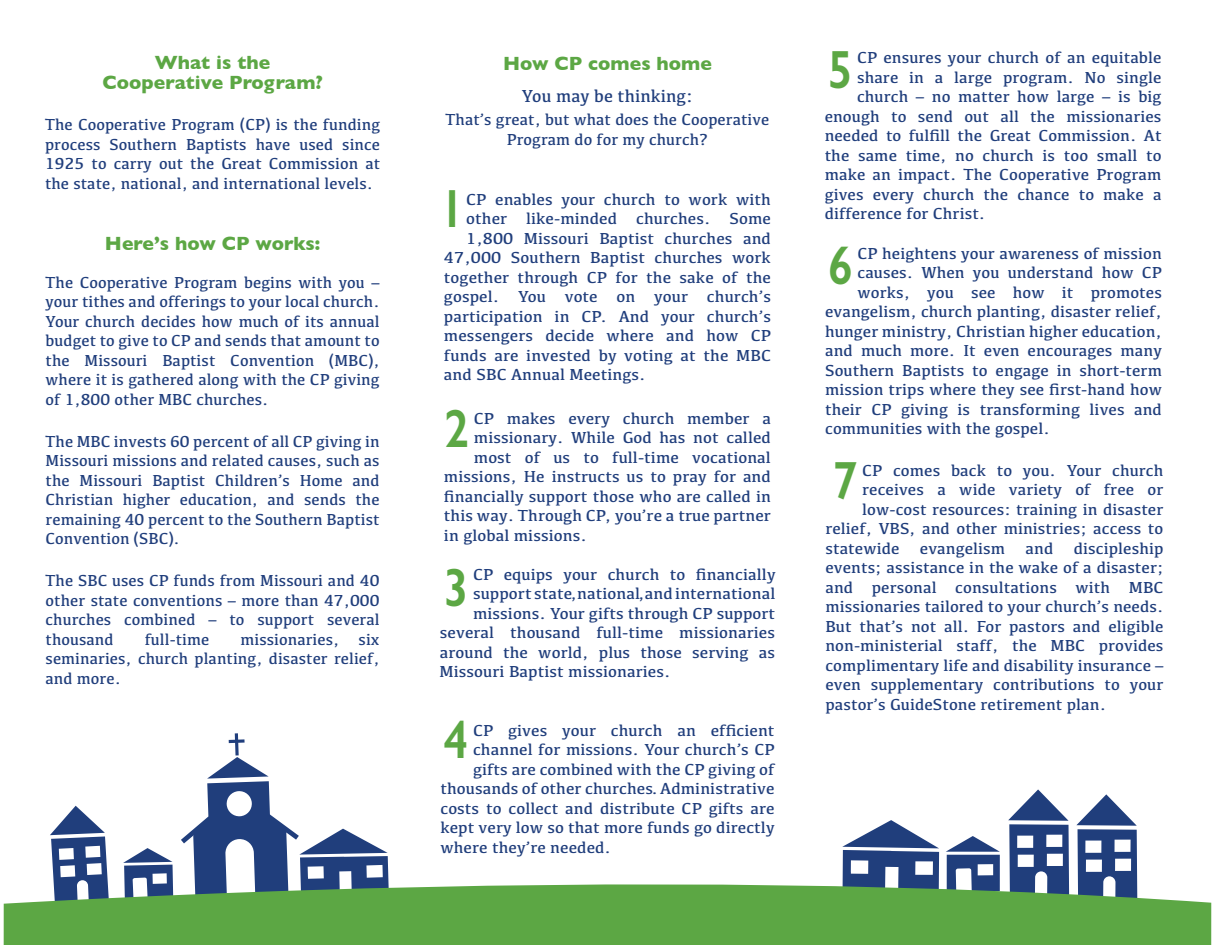
<style>
.page{position:relative;width:1215px;height:945px;background:#fff}
.page>*{position:absolute;margin:0;border:0;box-sizing:border-box;transform-origin:0 0}
.t1{font:600 54px "Gill Sans";color:#5ca744;scale:.87 1}
.t2{font:700 19.5px/19.5px "Gill Sans";letter-spacing:.005em;color:#5ca744;text-align:center}
.t3{font:18px "Kefa";letter-spacing:.005em;color:#203e7c}
.t4{font:16.5px/19.5px "Kefa";letter-spacing:.005em;color:#203e7c;text-align:justify}
</style>
<div class="page">
<svg style="left:123px;top:848px;width:50px;height:31px"></svg>
<svg style="left:181px;top:733px;width:208px;height:146px"></svg>
<svg style="left:50px;top:806px;width:58px;height:73px"></svg>
<svg style="left:842px;top:820px;width:97px;height:59px"></svg>
<svg style="left:946px;top:836px;width:54px;height:43px"></svg>
<svg style="left:1008px;top:789px;width:61px;height:90px"></svg>
<svg style="left:1076px;top:794px;width:61px;height:85px"></svg>
<svg style="left:4px;top:879px;width:1207px;height:66px;background:#69a95c"></svg>
<p class="t2" style="left:102px;top:53px;width:222px">What is the<br>Cooperative Program?</p>
<p class="t4" style="left:45px;top:115px;width:337px">The Cooperative Program (CP) is the funding process Southern Baptists have used since 1925 to carry out the Great Commission at the state, national, and international levels.</p>
<p class="t2" style="left:105px;top:233px;width:217px">Here’s how CP works:</p>
<p class="t4" style="left:46px;top:272px;width:336px">The Cooperative Program begins with you – your tithes and offerings to your local church.<br>Your church decides how much of its annual budget to give to CP and sends that amount to the Missouri Baptist Convention (MBC), where it is gathered along with the CP giving of 1,800 other MBC churches.</p>
<p class="t4" style="left:46px;top:431px;width:336px">The MBC invests 60 percent of all CP giving in Missouri missions and related causes, such as the Missouri Baptist Children’s Home and Christian higher education, and sends the remaining 40 percent to the Southern Baptist Convention (SBC).</p>
<p class="t4" style="left:46px;top:571px;width:336px">The SBC uses CP funds from Missouri and 40 other state conventions – more than 47,000 churches combined – to support several thousand</p>
<p class="t4" style="left:145px;top:629px;width:66px">full-time</p>
<p class="t4" style="left:46px;top:629px;width:336px;text-indent:195px">missionaries, six seminaries, church planting, disaster relief, and more.</p>
<p class="t2" style="left:503px;top:53px;width:210px">How CP comes home</p>
<p class="t3" style="left:522px;top:85px;width:172px">You may be thinking:</p>
<p class="t4" style="left:446px;top:109px;width:325px;line-height:20px;text-align:center">That’s great, but what does the Cooperative<br>Program do for my church?</p>
<h1 class="t1" style="left:440px;top:176px;width:30px">1</h1>
<p class="t4" style="left:466px;top:189px;width:306px">CP enables your church to work with</p>
<p class="t4" style="left:466px;top:208px;width:306px">other like-minded churches. Some</p>
<p class="t4" style="left:466px;top:228px;width:306px">1,800 Missouri Baptist churches and</p>
<p class="t4" style="left:444px;top:247px;width:328px">47,000 Southern Baptist churches work</p>
<p class="t4" style="left:444px;top:267px;width:328px">together through CP for the sake of the</p>
<p class="t4" style="left:444px;top:286px;width:329px">gospel. You vote on your church’s</p>
<p class="t4" style="left:444px;top:306px;width:329px">participation in CP. And your church’s</p>
<p class="t4" style="left:444px;top:325px;width:328px">messengers decide where and how CP</p>
<p class="t4" style="left:444px;top:345px;width:329px">funds are invested by voting at the MBC</p>
<p class="t4" style="left:444px;top:364px;width:203px">and SBC Annual Meetings.</p>
<h1 class="t1" style="left:445px;top:396px;width:30px">2</h1>
<p class="t4" style="left:474px;top:408px;width:299px">CP makes every church member a</p>
<p class="t4" style="left:474px;top:428px;width:299px">missionary. While God has not called</p>
<p class="t4" style="left:474px;top:447px;width:299px">most of us to full-time vocational</p>
<p class="t4" style="left:444px;top:467px;width:328px">missions, He instructs us to pray for and</p>
<p class="t4" style="left:444px;top:486px;width:328px">financially support those who are called in</p>
<p class="t4" style="left:444px;top:506px;width:329px">this way. Through CP, you’re a true partner</p>
<p class="t4" style="left:444px;top:525px;width:144px">in global missions.</p>
<p class="t4" style="left:473px;top:564px;width:304px">CP equips your church to financially</p>
<p class="t4" style="left:473px;top:584px;width:304px">support state,national,and international</p>
<p class="t4" style="left:473px;top:603px;width:304px">missions. Your gifts through CP support</p>
<p class="t4" style="left:440px;top:623px;width:337px">several thousand full-time missionaries</p>
<p class="t4" style="left:440px;top:642px;width:337px">around the world, plus those serving as</p>
<p class="t4" style="left:440px;top:662px;width:232px">Missouri Baptist missionaries.</p>
<h1 class="t1" style="left:444px;top:555px;width:30px">3</h1>
<h1 class="t1" style="left:444px;top:707px;width:30px">4</h1>
<p class="t4" style="left:473px;top:720px;width:303px">CP gives your church an efficient</p>
<p class="t4" style="left:473px;top:739px;width:303px">channel for missions. Your church’s CP</p>
<p class="t4" style="left:473px;top:759px;width:303px">gifts are combined with the CP giving of</p>
<p class="t4" style="left:440px;top:778px;width:336px">thousands of other churches.Administrative</p>
<p class="t4" style="left:440px;top:798px;width:336px">costs to collect and distribute CP gifts are</p>
<p class="t4" style="left:440px;top:817px;width:336px">kept very low so that more funds go directly</p>
<p class="t4" style="left:440px;top:837px;width:172px">where they’re needed.</p>
<h1 class="t1" style="left:828px;top:37px;width:30px">5</h1>
<p class="t4" style="left:857px;top:47px;width:306px">CP ensures your church of an equitable</p>
<p class="t4" style="left:857px;top:67px;width:306px">share in a large program. No single</p>
<p class="t4" style="left:857px;top:86px;width:306px">church – no matter how large – is big</p>
<p class="t4" style="left:825px;top:106px;width:338px">enough to send out all the missionaries</p>
<p class="t4" style="left:825px;top:125px;width:338px">needed to fulfill the Great Commission. At</p>
<p class="t4" style="left:825px;top:145px;width:338px">the same time, no church is too small to</p>
<p class="t4" style="left:825px;top:164px;width:338px">make an impact. The Cooperative Program</p>
<p class="t4" style="left:825px;top:184px;width:338px">gives every church the chance to make a</p>
<p class="t4" style="left:825px;top:203px;width:162px">difference for Christ.</p>
<h1 class="t1" style="left:828px;top:233px;width:30px">6</h1>
<p class="t4" style="left:857px;top:243px;width:306px">CP heightens your awareness of mission</p>
<p class="t4" style="left:857px;top:262px;width:306px">causes. When you understand how CP</p>
<p class="t4" style="left:857px;top:282px;width:306px">works, you see how it promotes</p>
<p class="t4" style="left:825px;top:301px;width:338px">evangelism, church planting, disaster relief,</p>
<p class="t4" style="left:825px;top:321px;width:338px">hunger ministry, Christian higher education,</p>
<p class="t4" style="left:825px;top:340px;width:338px">and much more. It even encourages many</p>
<p class="t4" style="left:825px;top:360px;width:338px">Southern Baptists to engage in short-term</p>
<p class="t4" style="left:825px;top:379px;width:338px">mission trips where they see first-hand how</p>
<p class="t4" style="left:825px;top:399px;width:338px">their CP giving is transforming lives and</p>
<p class="t4" style="left:825px;top:418px;width:226px">communities with the gospel.</p>
<h1 class="t1" style="left:833px;top:448px;width:30px">7</h1>
<p class="t4" style="left:862px;top:460px;width:303px">CP comes back to you. Your church</p>
<p class="t4" style="left:862px;top:479px;width:303px">receives a wide variety of free or</p>
<p class="t4" style="left:862px;top:499px;width:303px">low-cost resources: training in disaster</p>
<p class="t4" style="left:825px;top:518px;width:339px">relief, VBS, and other ministries; access to</p>
<p class="t4" style="left:825px;top:538px;width:340px">statewide evangelism and discipleship</p>
<p class="t4" style="left:825px;top:557px;width:339px">events; assistance in the wake of a disaster;</p>
<p class="t4" style="left:825px;top:577px;width:340px">and personal consultations with MBC</p>
<p class="t4" style="left:825px;top:596px;width:340px">missionaries tailored to your church’s needs.</p>
<p class="t4" style="left:825px;top:616px;width:340px">But that’s not all. For pastors and eligible</p>
<p class="t4" style="left:825px;top:635px;width:340px">non-ministerial staff, the MBC provides</p>
<p class="t4" style="left:825px;top:655px;width:340px">complimentary life and disability insurance –</p>
<p class="t4" style="left:825px;top:674px;width:340px">even supplementary contributions to your</p>
<p class="t4" style="left:825px;top:694px;width:282px">pastor’s GuideStone retirement plan.</p>
</div>
